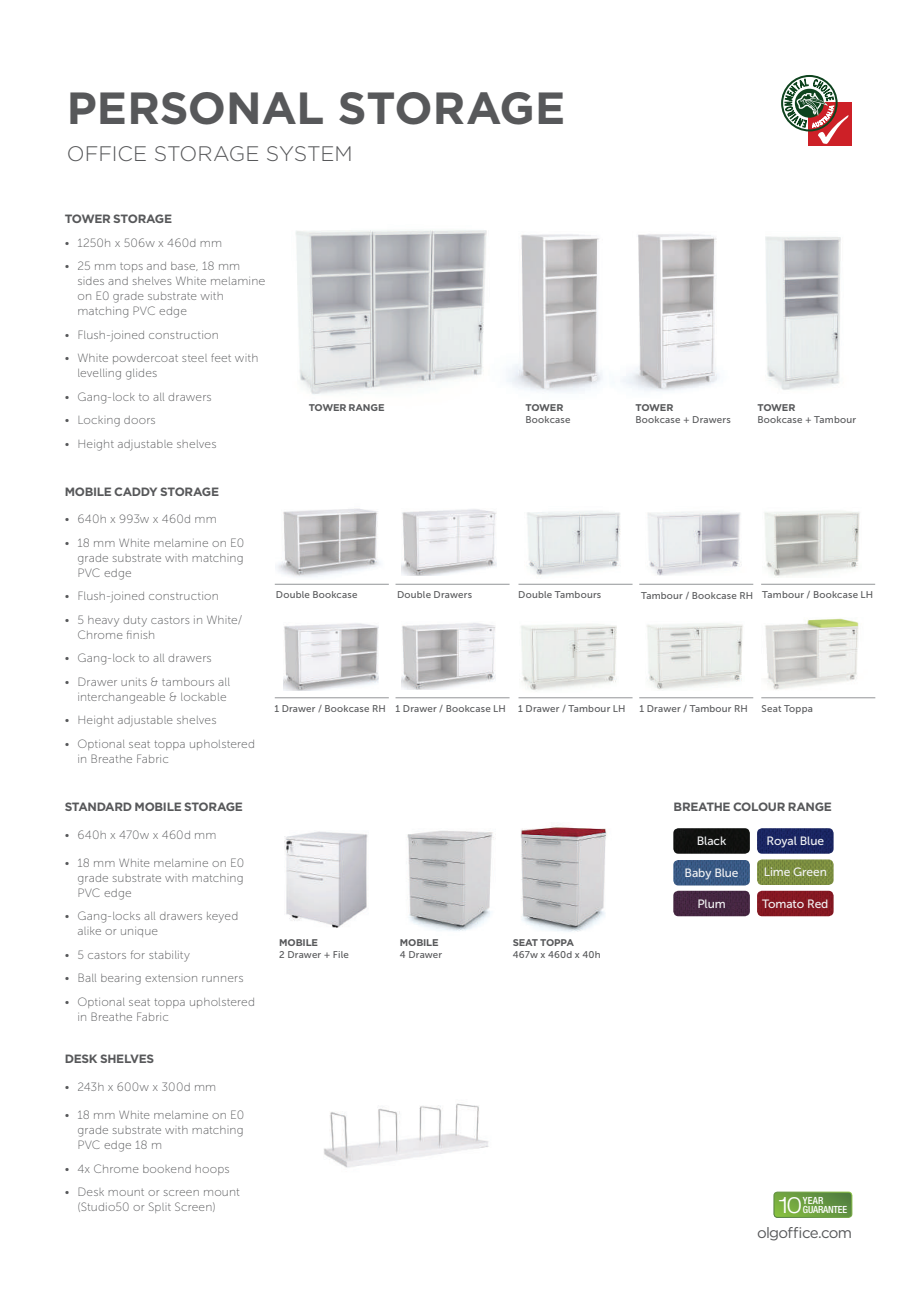
<style>
.page{position:relative;width:919px;height:1289px;background:#fff}
.page>*{position:absolute;margin:0;border:0;box-sizing:border-box;transform-origin:0 0}
.t1{font:700 45px "Gotham";letter-spacing:-.005em;color:#57585a}
.t2{font:300 expanded 22.5px "Helvetica Neue";color:#fff}
.t3{font:300 21px "Gotham";letter-spacing:-.005em;color:#57585a}
.t4{font:15px "Gotham";letter-spacing:-.045em;color:#57585a}
.t5{font:12px/15px "Museo Sans 100";letter-spacing:.015em;color:#57585a}
.t6{font:700 12px "Gotham";letter-spacing:-.025em;color:#57585a}
.t7{font:12px "Museo Sans 500";letter-spacing:-.01em;color:#f2f3f4}
.t8{font:500 condensed 9.9px/8.6px "Helvetica Neue";letter-spacing:-.02em;color:#fff}
.t9{font:9.75px "Museo Sans 500";letter-spacing:.02em;color:#57585a}
.t10{font:700 9.75px "Gotham";letter-spacing:-.02em;color:#57585a}
</style>
<div class="page">
<img style="left:284px;top:623px;width:95px;height:67px">
<img style="left:276px;top:508px;width:104px;height:69px">
<img style="left:407px;top:830px;width:87px;height:101px">
<img style="left:521px;top:826px;width:86px;height:106px">
<img style="left:285px;top:831px;width:83px;height:96px">
<img style="left:633px;top:234px;width:86px;height:157px">
<img style="left:534px;top:234px;width:99px;height:159px">
<hr style="left:395px;top:584px;width:114px;height:1px;background:#939598">
<hr style="left:395px;top:697px;width:114px;height:1px;background:#939598">
<hr style="left:639px;top:584px;width:114px;height:1px;background:#939598">
<hr style="left:639px;top:697px;width:114px;height:1px;background:#939598">
<hr style="left:761px;top:697px;width:114px;height:1px;background:#939598">
<hr style="left:761px;top:584px;width:114px;height:1px;background:#939598">
<hr style="left:275px;top:584px;width:114px;height:1px;background:#939598">
<hr style="left:275px;top:697px;width:114px;height:1px;background:#939598">
<hr style="left:518px;top:584px;width:114px;height:1px;background:#939598">
<hr style="left:518px;top:697px;width:114px;height:1px;background:#939598">
<img style="left:521px;top:624px;width:96px;height:66px">
<img style="left:401px;top:623px;width:94px;height:66px">
<img style="left:765px;top:236px;width:76px;height:154px">
<img style="left:295px;top:230px;width:239px;height:165px">
<img style="left:647px;top:623px;width:96px;height:67px">
<img style="left:765px;top:618px;width:94px;height:72px">
<img style="left:647px;top:511px;width:95px;height:64px">
<img style="left:764px;top:511px;width:96px;height:65px">
<img style="left:401px;top:509px;width:95px;height:66px">
<img style="left:527px;top:511px;width:94px;height:64px">
<div style="left:808px;top:102px;width:44px;height:44px;background:#cd2027"></div>
<svg style="left:781px;top:75px;width:68px;height:69px"></svg>
<div style="left:673px;top:828px;width:76px;height:25px;background:#101110"></div>
<img style="left:757px;top:828px;width:76px;height:25px">
<img style="left:673px;top:860px;width:76px;height:25px">
<img style="left:757px;top:859px;width:76px;height:26px">
<img style="left:673px;top:890px;width:76px;height:26px">
<img style="left:757px;top:890px;width:76px;height:26px">
<svg style="left:773px;top:1193px;width:78px;height:24px;background:#699b40"></svg>
<div style="left:773px;top:1191px;width:79px;height:26px;border:1px solid #fff;border-radius:3px"></div>
<img style="left:324px;top:1103px;width:165px;height:65px">
<h1 class="t1" style="left:67px;top:78px;width:500px">PERSONAL STORAGE</h1>
<h3 class="t3" style="left:67px;top:140px;width:287px">OFFICE STORAGE SYSTEM</h3>
<p class="t6" style="left:65px;top:211px;width:109px">TOWER STORAGE</p>
<p class="t5" style="left:65px;top:235px;width:159px">• 1250h x 506w x 460d mm</p>
<p class="t5" style="left:77px;top:259px;width:189px;text-indent:-13px">• 25 mm tops and base, 18 mm sides and shelves White melamine on E0 grade substrate with matching PVC edge</p>
<p class="t5" style="left:65px;top:327px;width:156px">• Flush-joined construction</p>
<p class="t5" style="left:77px;top:351px;width:182px;text-indent:-13px">• White powdercoat steel feet with levelling glides</p>
<p class="t5" style="left:65px;top:389px;width:149px">• Gang-lock to all drawers</p>
<p class="t5" style="left:65px;top:413px;width:93px">• Locking doors</p>
<p class="t5" style="left:65px;top:436px;width:153px">• Height adjustable shelves</p>
<p class="t10" style="left:308px;top:401px;width:77px">TOWER RANGE</p>
<p class="t10" style="left:635px;top:401px;width:39px">TOWER</p>
<p class="t9" style="left:635px;top:414px;width:97px">Bookcase + Drawers</p>
<p class="t10" style="left:525px;top:401px;width:39px">TOWER</p>
<p class="t9" style="left:525px;top:414px;width:47px">Bookcase</p>
<p class="t10" style="left:757px;top:401px;width:39px">TOWER</p>
<p class="t9" style="left:757px;top:414px;width:100px">Bookcase + Tambour</p>
<p class="t6" style="left:65px;top:483px;width:156px">MOBILE CADDY STORAGE</p>
<p class="t5" style="left:65px;top:512px;width:153px">• 640h x 993w x 460d mm</p>
<p class="t5" style="left:77px;top:535px;width:168px;text-align:justify;text-indent:-13px">• 18 mm White melamine on E0 grade substrate with matching PVC edge</p>
<p class="t5" style="left:65px;top:589px;width:156px">• Flush-joined construction</p>
<p class="t5" style="left:77px;top:612px;width:166px;text-indent:-13px">• 5 heavy duty castors in White/<br>Chrome finish</p>
<p class="t5" style="left:65px;top:651px;width:149px">• Gang-lock to all drawers</p>
<p class="t5" style="left:65px;top:674px;width:167px;text-align:right">• Drawer units &amp; tambours all interchangeable &amp; lockable</p>
<p class="t5" style="left:65px;top:713px;width:153px">• Height adjustable shelves</p>
<p class="t5" style="left:77px;top:736px;width:179px;text-indent:-13px">• Optional seat toppa upholstered in Breathe Fabric</p>
<p class="t6" style="left:65px;top:798px;width:180px">STANDARD MOBILE STORAGE</p>
<p class="t5" style="left:65px;top:827px;width:153px">• 640h x 470w x 460d mm</p>
<p class="t5" style="left:77px;top:855px;width:168px;text-align:justify;text-indent:-13px">• 18 mm White melamine on E0 grade substrate with matching PVC edge</p>
<p class="t5" style="left:77px;top:908px;width:162px;text-indent:-13px">• Gang-locks all drawers keyed alike or unique</p>
<p class="t5" style="left:65px;top:947px;width:127px">• 5 castors for stability</p>
<p class="t5" style="left:65px;top:970px;width:180px">• Ball bearing extension runners</p>
<p class="t5" style="left:77px;top:994px;width:179px;text-indent:-13px">• Optional seat toppa upholstered in Breathe Fabric</p>
<p class="t6" style="left:65px;top:1051px;width:91px">DESK SHELVES</p>
<p class="t5" style="left:65px;top:1079px;width:153px">• 243h x 600w x 300d mm</p>
<p class="t5" style="left:77px;top:1107px;width:168px;text-align:justify;text-indent:-13px">• 18 mm White melamine on E0 grade substrate with matching PVC edge 18 m</p>
<p class="t5" style="left:65px;top:1160px;width:167px">• 4x Chrome bookend hoops</p>
<p class="t5" style="left:77px;top:1184px;width:164px;text-indent:-13px">• Desk mount or screen mount (Studio50 or Split Screen)</p>
<p class="t9" style="left:276px;top:589px;width:83px">Double Bookcase</p>
<p class="t9" style="left:397px;top:589px;width:77px">Double Drawers</p>
<p class="t9" style="left:518px;top:589px;width:84px">Double Tambours</p>
<p class="t9" style="left:641px;top:589px;width:234px">Tambour / Bookcase RH Tambour / Bookcase LH</p>
<p class="t9" style="left:274px;top:703px;width:113px">1 Drawer / Bookcase RH</p>
<p class="t9" style="left:395px;top:703px;width:112px">1 Drawer / Bookcase LH</p>
<p class="t9" style="left:518px;top:703px;width:109px">1 Drawer / Tambour LH</p>
<p class="t9" style="left:639px;top:703px;width:110px">1 Drawer / Tambour RH</p>
<p class="t9" style="left:761px;top:703px;width:53px">Seat Toppa</p>
<p class="t10" style="left:279px;top:935px;width:40px">MOBILE</p>
<p class="t9" style="left:279px;top:949px;width:71px">2 Drawer + File</p>
<p class="t10" style="left:400px;top:935px;width:40px">MOBILE</p>
<p class="t9" style="left:400px;top:949px;width:44px">4 Drawer</p>
<p class="t10" style="left:512px;top:936px;width:63px">SEAT TOPPA</p>
<p class="t9" style="left:512px;top:949px;width:90px">467w x 460d x 40h</p>
<p class="t6" style="left:673px;top:798px;width:160px">BREATHE COLOUR RANGE</p>
<p class="t7" style="left:696px;top:834px;width:31px">Black</p>
<p class="t7" style="left:766px;top:834px;width:59px">Royal Blue</p>
<p class="t7" style="left:684px;top:866px;width:56px">Baby Blue</p>
<p class="t7" style="left:763px;top:865px;width:65px">Lime Green</p>
<p class="t7" style="left:697px;top:896px;width:30px">Plum</p>
<p class="t7" style="left:762px;top:896px;width:68px">Tomato Red</p>
<h2 class="t2" style="left:778px;top:1191px;width:25px">10</h2>
<p class="t8" style="left:802px;top:1196px;width:46px">YEAR<br>GUARANTEE</p>
<p class="t4" style="left:757px;top:1222px;width:97px">olgoffice.com</p>
</div>
